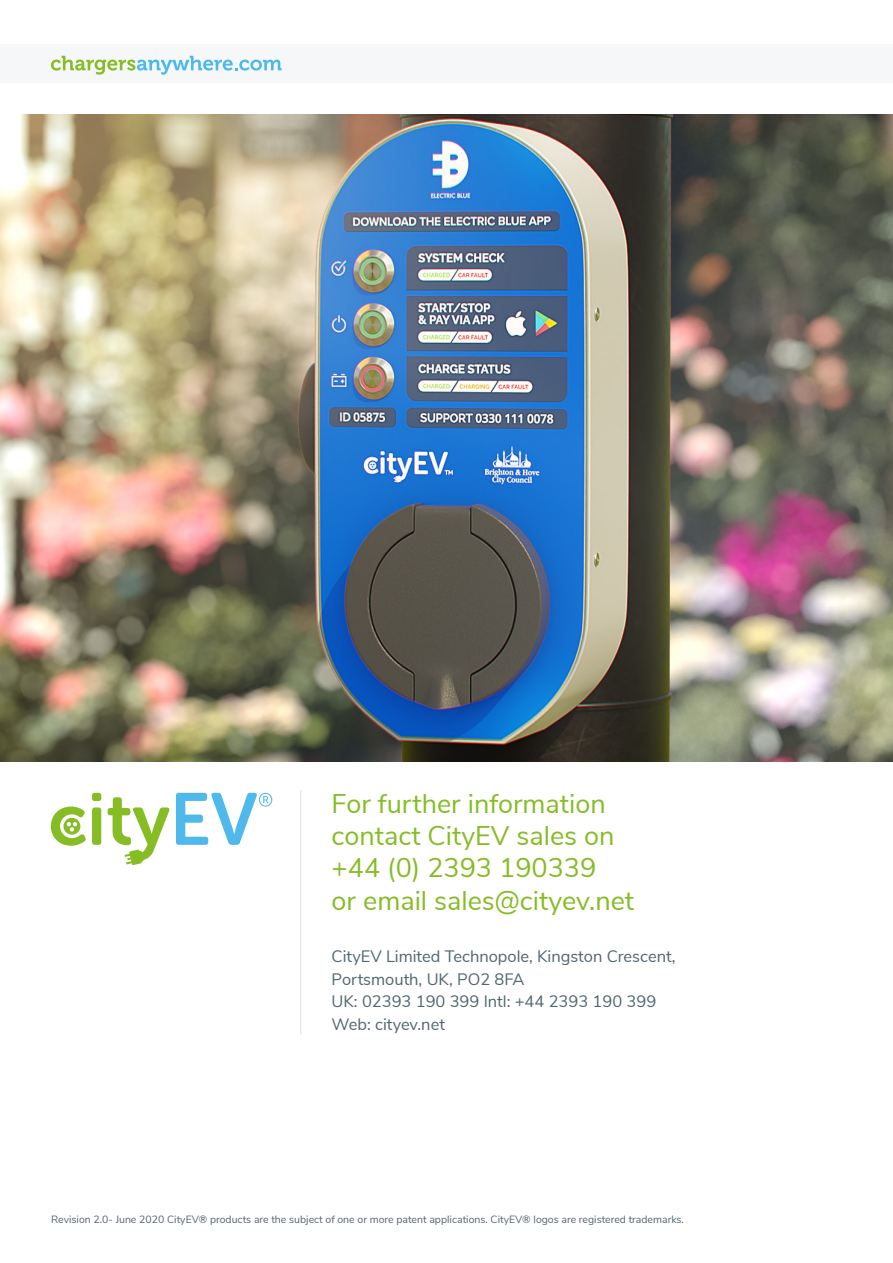
<style>
.page{position:relative;width:893px;height:1263px;background:#fff}
.page>*{position:absolute;margin:0;border:0;box-sizing:border-box;transform-origin:0 0}
.Heading_Only{font:27px "Nunito Sans";color:#86bc25}
.t1{font:16.5px/22.5px "Nunito Sans";color:#506670}
.Footer_Small_Copy{font:10.5px "Nunito Sans";color:#506670}
</style>
<div class="page">
<img style="left:0;top:114px;width:893px;height:648px">
<div style="left:0;top:45px;width:893px;height:38px;background:#f6f7f8"></div>
<svg style="left:51px;top:56px;width:231px;height:19px"></svg>
<svg style="left:92px;top:793px;width:9px;height:52px"></svg>
<svg style="left:51px;top:806px;width:35px;height:40px"></svg>
<svg style="left:108px;top:797px;width:62px;height:68px"></svg>
<svg style="left:176px;top:793px;width:96px;height:52px"></svg>
<hr style="left:300px;top:790px;width:1px;height:244px;background:#506670">
<p class="Heading_Only" style="left:332px;top:783px;width:275px">For further information</p>
<p class="Heading_Only" style="left:332px;top:816px;width:284px">contact CityEV sales on</p>
<p class="Heading_Only" style="left:332px;top:848px;width:266px">+44 (0) 2393 190339</p>
<p class="Heading_Only" style="left:332px;top:881px;width:304px">or email sales@cityev.net</p>
<p class="t1" style="left:332px;top:944px;width:346px">CityEV Limited Technopole, Kingston Crescent,<br>Portsmouth, UK, PO2 8FA</p>
<p class="t1" style="left:332px;top:989px;width:326px">UK: 02393 190 399 Intl: +44 2393 190 399<br>Web: cityev.net</p>
<p class="Footer_Small_Copy" style="left:51px;top:1211px;width:634px">Revision 2.0- June 2020 CityEV® products are the subject of one or more patent applications. CityEV® logos are registered trademarks.</p>
</div>
